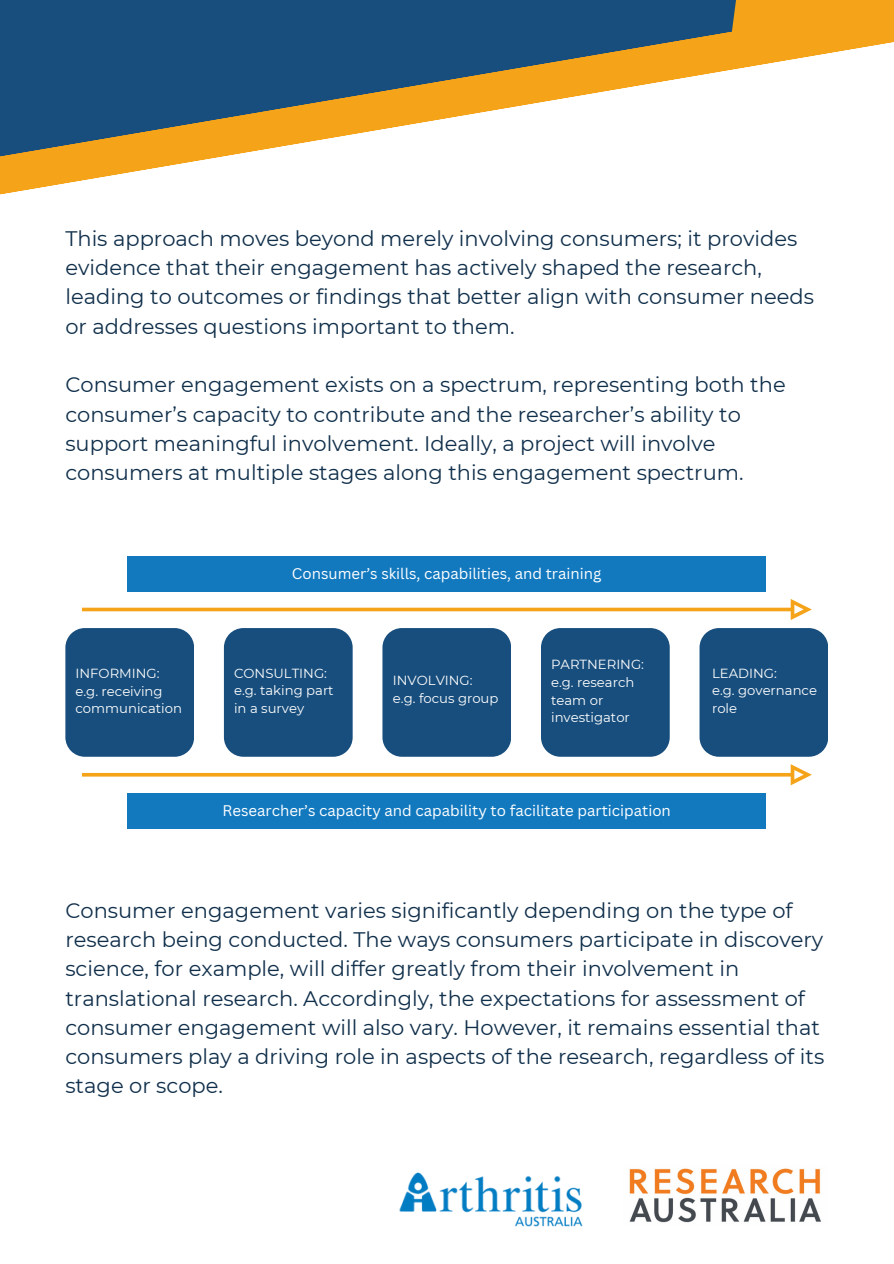
<style>
.page{position:relative;width:894px;height:1264px;background:#fff}
.page>*{position:absolute;margin:0;border:0;box-sizing:border-box;transform-origin:0 0}
.t1{font:21px/29.2px "Montserrat";color:#102f4b}
.t2{font:15px "Canva Sans";color:#fff}
.t3{font:13.2px/17.5px "Montserrat";color:#fff}
</style>
<div class="page">
<svg style="left:817px;top:0;width:76px;height:55px;background:#f6ad33"></svg>
<svg style="left:0;top:0;width:817px;height:195px"></svg>
<div style="left:127px;top:555px;width:639px;height:36px;background:#1379bf"></div>
<div style="left:65px;top:628px;width:129px;height:128px;background:#184e7d"></div>
<div style="left:224px;top:628px;width:128px;height:128px;background:#184e7d"></div>
<div style="left:382px;top:628px;width:128px;height:128px;background:#184e7d"></div>
<div style="left:541px;top:628px;width:128px;height:128px;background:#184e7d"></div>
<div style="left:699px;top:628px;width:128px;height:128px;background:#184e7d"></div>
<svg style="left:82px;top:599px;width:729px;height:21px"></svg>
<svg style="left:82px;top:764px;width:729px;height:21px"></svg>
<div style="left:127px;top:792px;width:639px;height:36px;background:#1379bf"></div>
<img style="left:399px;top:1172px;width:184px;height:55px">
<img style="left:629px;top:1168px;width:192px;height:55px">
<h1 class="t1" style="left:65px;top:224px;width:750px">This approach moves beyond merely involving consumers; it provides evidence that their engagement has actively shaped the research, leading to outcomes or findings that better align with consumer needs or addresses questions important to them.</h1>
<h2 class="t1" style="left:65px;top:370px;width:721px">Consumer engagement exists on a spectrum, representing both the consumer’s capacity to contribute and the researcher’s ability to support meaningful involvement. Ideally, a project will involve consumers at multiple stages along this engagement spectrum.</h2>
<h1 class="t2" style="left:292px;top:563px;width:311px">Consumer’s skills, capabilities, and training</h1>
<p class="t3" style="left:75px;top:664px;width:108px">INFORMING: e.g. receiving communication</p>
<p class="t3" style="left:234px;top:664px;width:101px">CONSULTING: e.g. taking part in a survey</p>
<p class="t3" style="left:393px;top:671px;width:81px">INVOLVING:</p>
<p class="t3" style="left:393px;top:689px;width:107px">e.g. focus group</p>
<p class="t3" style="left:551px;top:655px;width:94px">PARTNERING: e.g. research team or investigator</p>
<p class="t3" style="left:711px;top:664px;width:66px">LEADING:</p>
<p class="t3" style="left:711px;top:681px;width:106px">e.g. governance role</p>
<p class="t2" style="left:222px;top:800px;width:450px">Researcher’s capacity and capability to facilitate participation</p>
<p class="t1" style="left:65px;top:895px;width:760px">Consumer engagement varies significantly depending on the type of research being conducted. The ways consumers participate in discovery science, for example, will differ greatly from their involvement in translational research. Accordingly, the expectations for assessment of consumer engagement will also vary. However, it remains essential that consumers play a driving role in aspects of the research, regardless of its stage or scope.</p>
</div>
